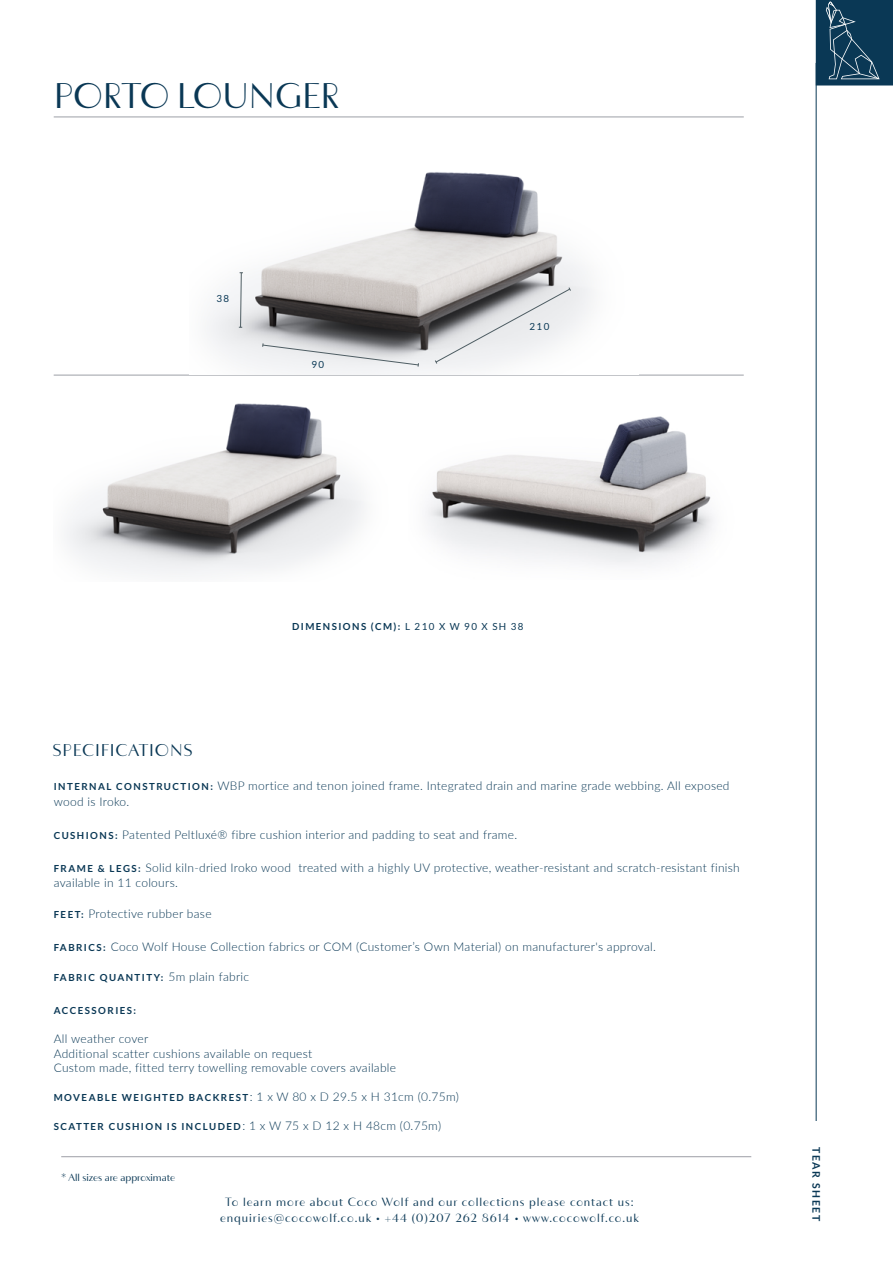
<style>
.page{position:relative;width:893px;height:1263px;background:#fff}
.page>*{position:absolute;margin:0;border:0;box-sizing:border-box;transform-origin:0 0}
.t1{font:700 36px "F37 Bergman";color:#0a3855}
.t2{font:700 17.25px "F37 Bergman";letter-spacing:.05em;color:#0a3855}
.t3{font:300 12px/14.4px "Lato";letter-spacing:.025em;color:#0a3855}
.t4{font:700 12px/16.2px "F37 Bergman";letter-spacing:.08em;color:#0a3855;text-align:center}
.t5{font:700 10.5px "F37 Bergman";color:#0a3855}
.t6{font:700 10.5px "Lato";letter-spacing:.15em;color:#0a3855}
.t7{font:700 9.75px "Lato";letter-spacing:.15em;color:#0a3855}
.t8{font:9.75px "Lato";letter-spacing:.15em;color:#0a3855}
.s1{font-weight:400}
.s2{font-weight:700;font-size:9.75px}
.s3{font-weight:300;font-size:12px}
</style>
<div class="page">
<div style="left:816px;top:1px;width:76px;height:84px;background:#0a3855"></div>
<svg style="left:826px;top:3px;width:53px;height:76px"></svg>
<div style="left:816px;top:0;width:77px;height:86px;border:2px solid #0a3855"></div>
<hr style="left:61px;top:1156px;width:690px;height:1px;background:#9d9fa6">
<hr style="left:816px;top:63px;width:1px;height:1149px;background:#0a3855">
<div style="left:812px;top:1121px;width:9px;height:100px;background:#fff"></div>
<hr style="left:54px;top:117px;width:690px;height:1px;background:#9d9fa6">
<hr style="left:54px;top:375px;width:690px;height:1px;background:#9d9fa6">
<img style="left:207px;top:172px;width:386px;height:203px">
<svg style="left:434px;top:287px;width:138px;height:77px"></svg>
<svg style="left:239px;top:272px;width:4px;height:56px"></svg>
<svg style="left:262px;top:343px;width:157px;height:24px"></svg>
<img style="left:426px;top:416px;width:287px;height:149px">
<img style="left:66px;top:403px;width:299px;height:172px">
<h1 class="t1" style="left:54px;top:74px;width:288px">PORTO LOUNGER</h1>
<p class="t8" style="left:216px;top:293px;width:14px">38</p>
<p class="t8" style="left:311px;top:359px;width:14px">90</p>
<p class="t8" style="left:529px;top:321px;width:21px">210</p>
<h2 class="t2" style="left:53px;top:740px;width:142px">SPECIFICATIONS</h2>
<p class="t7" style="left:292px;top:621px;width:233px">DIMENSIONS (CM): <span class="s1">L 210 X W 90 X SH 38</span></p>
<p class="t3" style="left:54px;top:777px;width:677px;line-height:16.5px"><span class="s2">INTERNAL CONSTRUCTION:</span> WBP mortice and tenon joined frame. Integrated drain and marine grade webbing. All exposed wood is Iroko.</p>
<p class="t3" style="left:54px;top:827px;width:465px"><span class="s2">CUSHIONS :</span> Patented Peltluxé® fibre cushion interior and padding to seat and frame.</p>
<p class="t3" style="left:54px;top:860px;width:688px"><span class="s2">FRAME &amp; LEGS :</span> Solid kiln-dried Iroko wood treated with a highly UV protective, weather-resistant and scratch-resistant finish available in 11 colours.</p>
<p class="t3" style="left:54px;top:905px;width:159px"><span class="s2">FEET:</span> Protective rubber base</p>
<p class="t3" style="left:54px;top:938px;width:604px"><span class="s2">FABRICS :</span> Coco Wolf House Collection fabrics or COM (Customer’s Own Material) on manufacturer's approval.</p>
<p class="t7" style="left:54px;top:972px;width:197px">FABRIC QUANTITY: <span class="s3">5m plain fabric</span></p>
<p class="t7" style="left:54px;top:1005px;width:84px">ACCESSORIES:</p>
<p class="t3" style="left:54px;top:1031px;width:344px">All weather cover<br>Additional scatter cushions available on request<br>Custom made, fitted terry towelling removable covers available</p>
<p class="t3" style="left:54px;top:1089px;width:407px"><span class="s2">MOVEABLE WEIGHTED BACKREST</span>: 1 x W 80 x D 29.5 x H 31cm (0.75m)</p>
<p class="t7" style="left:54px;top:1120px;width:389px">SCATTER CUSHION IS INCLUDED<span class="s3">: 1 x W 75 x D 12 x H 48cm (0.75m)</span></p>
<p class="t5" style="left:61px;top:1171px;width:115px">* All sizes are approximate</p>
<p class="t4" style="left:220px;top:1193px;width:420px">To learn more about Coco Wolf and our collections please contact us: enquiries@cocowolf.co.uk • +44 (0)207 262 8614 • www.cocowolf.co.uk</p>
<p class="t6" style="left:822px;top:1147px;width:76px;rotate:90deg">TEAR SHEET</p>
</div>
